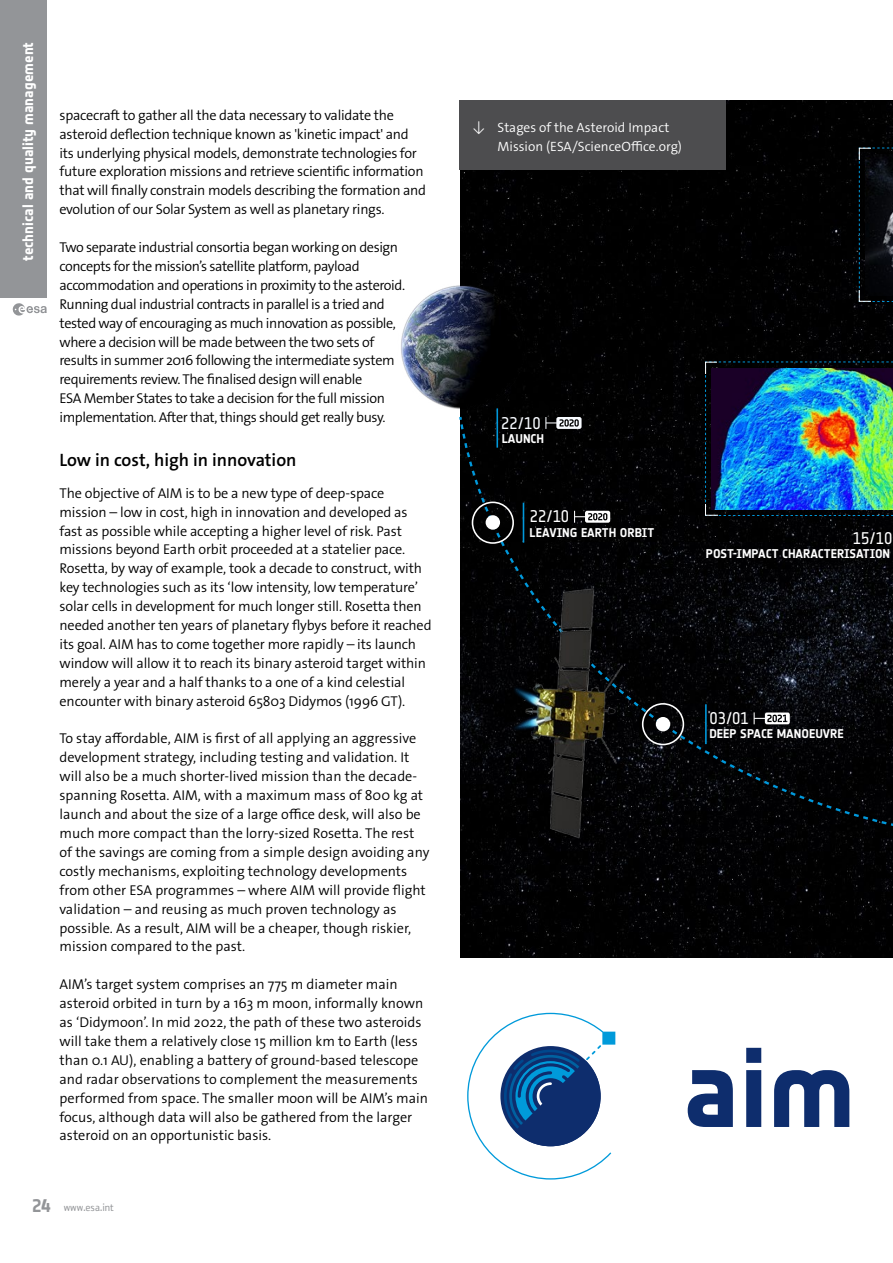
<style>
.page{position:relative;width:893px;height:1263px;background:#fff}
.page>*{position:absolute;margin:0;border:0;box-sizing:border-box;transform-origin:0 0}
._04_BUL_PARAGRAPH_Ti{font:600 18px "The Sans Os F";color:#000}
.t1{font:16.65px "Notes Esa";color:#fff}
.t2{font:16.65px "Notes Esa";color:#f8fbff}
.t3{font:15px "Notes Style Bold Updated Tf";color:#fff}
._03_BUL_ARTICLE_txt{font:300 14.25px/18.9px "The Sans Os F";letter-spacing:-.01em;color:#000}
._03_BUL_ARTICLE_txt-2{font:300 14.25px/18.9px "The Sans Os F";letter-spacing:-.03em;color:#000}
._00_BUL_CAPTION_bis{font:300 13.5px/18.9px "The Sans Os F";color:#fff}
.t4{font:700 12.45px "Notes Esa";color:#fff}
.t5{font:12px "Reykjavik One OT A Gauge";color:#939598}
.s1{font-family:"Notes Esa";font-weight:700;font-size:18px}
</style>
<div class="page">
<div style="left:0;top:0;width:47px;height:298px;background:#939598"></div>
<svg style="left:12px;top:303px;width:35px;height:13px"></svg>
<div style="left:460px;top:849px;width:433px;height:109px;background:#000001"></div>
<img style="left:401px;top:101px;width:492px;height:308px">
<svg style="left:458px;top:339px;width:435px;height:510px;background:#040506"></svg>
<svg style="left:545px;top:417px;width:37px;height:12px"></svg>
<hr style="left:496px;top:408px;width:2px;height:40px;background:#0098db">
<svg style="left:574px;top:511px;width:36px;height:12px"></svg>
<hr style="left:523px;top:503px;width:1px;height:40px;background:#0098db">
<div style="left:486px;top:515px;width:14px;height:15px;background:#fff;border-radius:50%"></div>
<div style="left:472px;top:501px;width:42px;height:43px;border:2px solid #fff;border-radius:50%"></div>
<img style="left:458px;top:580px;width:364px;height:266px">
<svg style="left:754px;top:712px;width:36px;height:12px"></svg>
<hr style="left:705px;top:704px;width:2px;height:40px;background:#0098db">
<div style="left:656px;top:717px;width:14px;height:14px;background:#fff;border-radius:50%"></div>
<div style="left:642px;top:703px;width:42px;height:42px;border:2px solid #fff;border-radius:50%"></div>
<svg style="left:858px;top:147px;width:35px;height:155px;background:#0c1014"></svg>
<svg style="left:705px;top:361px;width:188px;height:155px;background:#071521"></svg>
<img style="left:712px;top:368px;width:181px;height:141px">
<svg style="left:688px;top:1070px;width:45px;height:57px"></svg>
<svg style="left:746px;top:1048px;width:15px;height:79px"></svg>
<svg style="left:774px;top:1070px;width:75px;height:57px"></svg>
<svg style="left:467px;top:1013px;width:148px;height:166px"></svg>
<div style="left:459px;top:101px;width:267px;height:69px;background:#4d4d4f"></div>
<p class="t3" style="left:19px;top:261px;width:220px;rotate:-90deg">technical and quality management</p>
<p class="_03_BUL_ARTICLE_txt" style="left:60px;top:106px;width:368px">spacecraft to gather all the data necessary to validate the asteroid deflection technique known as 'kinetic impact' and its underlying physical models, demonstrate technologies for future exploration missions and retrieve scientific information that will finally constrain models describing the formation and evolution of our Solar System as well as planetary rings.</p>
<p class="_03_BUL_ARTICLE_txt-2" style="left:60px;top:238px;width:347px">Two separate industrial consortia began working on design concepts for the mission’s satellite platform, payload accommodation and operations in proximity to the asteroid.<br>Running dual industrial contracts in parallel is a tried and tested way of encouraging as much innovation as possible, where a decision will be made between the two sets of results in summer 2016 following the intermediate system requirements review. The finalised design will enable<br>ESA Member States to take a decision for the full mission implementation. After that, things should get really busy.</p>
<p class="_04_BUL_PARAGRAPH_Ti" style="left:60px;top:449px;width:239px">Low in cost, high in innovation</p>
<p class="_03_BUL_ARTICLE_txt" style="left:60px;top:484px;width:374px">The objective of AIM is to be a new type of deep-space mission – low in cost, high in innovation and developed as fast as possible while accepting a higher level of risk. Past missions beyond Earth orbit proceeded at a statelier pace.<br>Rosetta, by way of example, took a decade to construct, with key technologies such as its ‘low intensity, low temperature’ solar cells in development for much longer still. Rosetta then needed another ten years of planetary flybys before it reached its goal. AIM has to come together more rapidly – its launch window will allow it to reach its binary asteroid target within merely a year and a half thanks to a one of a kind celestial encounter with binary asteroid 65803 Didymos (1996 GT).</p>
<p class="_03_BUL_ARTICLE_txt" style="left:60px;top:729px;width:371px">To stay affordable, AIM is first of all applying an aggressive development strategy, including testing and validation. It will also be a much shorter-lived mission than the decade&shy;spanning Rosetta. AIM, with a maximum mass of 800 kg at launch and about the size of a large office desk, will also be much more compact than the lorry-sized Rosetta. The rest of the savings are coming from a simple design avoiding any costly mechanisms, exploiting technology developments from other ESA programmes – where AIM will provide flight validation – and reusing as much proven technology as possible. As a result, AIM will be a cheaper, though riskier, mission compared to the past.</p>
<p class="_03_BUL_ARTICLE_txt" style="left:60px;top:975px;width:370px">AIM’s target system comprises an 775 m diameter main asteroid orbited in turn by a 163 m moon, informally known as ‘Didymoon’. In mid 2022, the path of these two asteroids will take them a relatively close 15 million km to Earth (less than 0.1 AU), enabling a battery of ground-based telescope and radar observations to complement the measurements performed from space. The smaller moon will be AIM’s main focus, although data will also be gathered from the larger asteroid on an opportunistic basis.</p>
<p class="t5" style="left:33px;top:1202px;width:83px"><span class="s1">24</span> www.esa.int</p>
<p class="_00_BUL_CAPTION_bis" style="left:497px;top:118px;width:186px;text-indent:-26px">↓ Stages of the Asteroid Impact<br>Mission (ESA/ScienceOffice.org)</p>
<p class="t2" style="left:501px;top:413px;width:41px">22/10</p>
<p class="t4" style="left:502px;top:431px;width:44px">LAUNCH</p>
<p class="t1" style="left:530px;top:507px;width:41px">22/10</p>
<p class="t4" style="left:530px;top:525px;width:126px">LEAVING EARTH ORBIT</p>
<p class="t1" style="left:853px;top:528px;width:41px">15/10</p>
<p class="t4" style="left:706px;top:547px;width:186px">POST-IMPACT CHARACTERISATION</p>
<p class="t1" style="left:709px;top:709px;width:41px">03/01</p>
<p class="t4" style="left:709px;top:727px;width:136px">DEEP SPACE MANOEUVRE</p>
</div>
